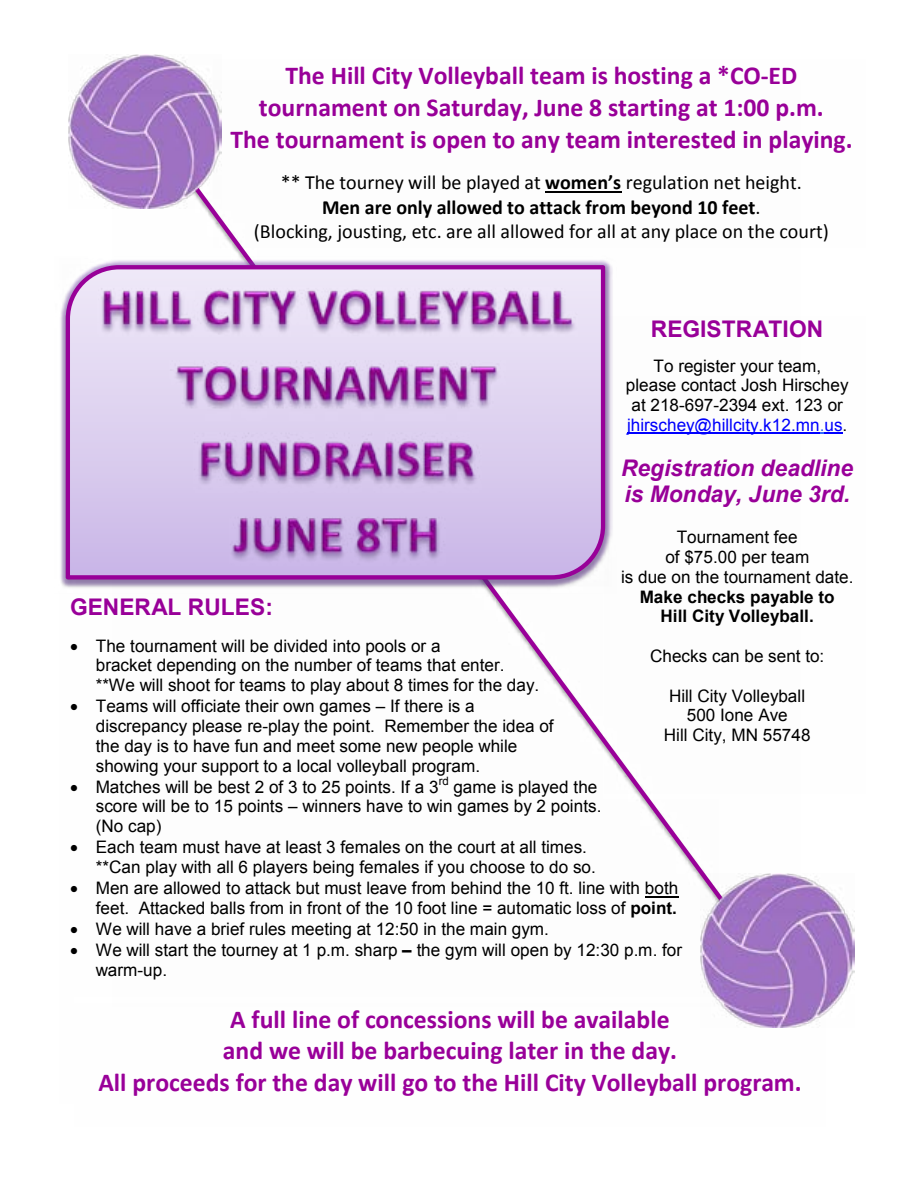
<style>
.page{position:relative;width:918px;height:1188px;background:#fff}
.page>*{position:absolute;margin:0;border:0;box-sizing:border-box;transform-origin:0 0}
.t1{font:700 25.8px/31.7px "Calibri";color:#909;text-align:center}
.t2{font:italic 700 22.95px/26.4px "Arial";color:#909}
.t3{font:700 22.95px "Arial";color:#909}
.t4{font:20.1px/24.6px "Calibri";color:#000;text-align:center}
.t5{font:17.25px/19.8px "Arial";color:#000}
.t6{font:700 17.25px/19.8px "Arial";color:#000;text-align:center}
.t7{font:11.55px "Arial";color:#000}
.s1{font-weight:700}
.s2{color:#00f}
.s3{color:#3266ff}
</style>
<div class="page">
<hr style="left:627px;top:433px;width:193px;height:1px;background:#00f">
<svg style="left:820px;top:433px;width:23px;height:1px"></svg>
<svg style="left:126px;top:191px;width:674px;height:774px"></svg>
<img style="left:67px;top:256px;width:550px;height:338px">
<img style="left:60px;top:258px;width:553px;height:329px">
<img style="left:63px;top:264px;width:546px;height:321px">
<img style="left:68px;top:54px;width:154px;height:154px">
<img style="left:701px;top:874px;width:153px;height:154px">
<h1 class="t1" style="left:230px;top:60px;width:624px">The Hill City Volleyball team is hosting a *CO-ED tournament on Saturday, June 8 starting at 1:00 p.m.<br>The tournament is open to any team interested in playing.</h1>
<p class="t4" style="left:254px;top:170px;width:576px">** The tourney will be played at <span class="s1">women’s</span> regulation net height.<br><span class="s1">Men are only allowed to attack from beyond 10 feet</span>.<br>(Blocking, jousting, etc. are all allowed for all at any place on the court)</p>
<h2 class="t3" style="left:651px;top:314px;width:174px">REGISTRATION</h2>
<p class="t5" style="left:626px;top:356px;width:224px;text-align:center">To register your team,<br>please contact Josh Hirschey at 218-697-2394 ext. 123 or <span class="s2">jhirschey@hillcity.k12.mn</span><span class="s3">.</span><span class="s2">us</span>.</p>
<h2 class="t2" style="left:621px;top:456px;width:234px">Registration deadline is Monday, June 3rd.</h2>
<p class="t5" style="left:621px;top:527px;width:234px;text-align:center">Tournament fee<br>of $75.00 per team<br>is due on the tournament date.</p>
<p class="t6" style="left:640px;top:587px;width:197px">Make checks payable to<br>Hill City Volleyball.</p>
<p class="t5" style="left:650px;top:646px;width:176px">Checks can be sent to:</p>
<p class="t5" style="left:664px;top:686px;width:148px;text-align:center">Hill City Volleyball<br>500 Ione Ave<br>Hill City, MN 55748</p>
<h2 class="t3" style="left:70px;top:592px;width:204px">GENERAL RULES:</h2>
<p class="t5" style="left:96px;top:636px;width:445px;text-indent:-26px">• The tournament will be divided into pools or a<br>bracket depending on the number of teams that enter. **We will shoot for teams to play about 8 times for the day.</p>
<p class="t5" style="left:96px;top:697px;width:459px;text-indent:-26px">• Teams will officiate their own games – If there is a discrepancy please re-play the point. Remember the idea of the day is to have fun and meet some new people while showing your support to a local volleyball program.</p>
<p class="t5" style="left:70px;top:777px;width:370px">• Matches will be best 2 of 3 to 25 points. If a 3</p>
<p class="t7" style="left:439px;top:773px;width:11px">rd</p>
<p class="t5" style="left:96px;top:777px;width:507px;text-indent:358px">game is played the score will be to 15 points – winners have to win games by 2 points. (No cap)</p>
<p class="t5" style="left:96px;top:837px;width:502px;text-indent:-26px">• Each team must have at least 3 females on the court at all times. **Can play with all 6 players being females if you choose to do so.</p>
<p class="t5" style="left:70px;top:878px;width:610px;text-align:right">• Men are allowed to attack but must leave from behind the 10 ft. line with both feet. Attacked balls from in front of the 10 foot line = automatic loss of <span class="s1">point.</span></p>
<p class="t5" style="left:70px;top:919px;width:480px">• We will have a brief rules meeting at 12:50 in the main gym.</p>
<p class="t5" style="left:96px;top:940px;width:588px;text-indent:-26px">• We will start the tourney at 1 p.m. sharp <span class="s1">–</span> the gym will open by 12:30 p.m. for warm-up.</p>
<h1 class="t1" style="left:98px;top:1003px;width:705px">A full line of concessions will be available<br>and we will be barbecuing later in the day.<br>All proceeds for the day will go to the Hill City Volleyball program.</h1>
</div>
